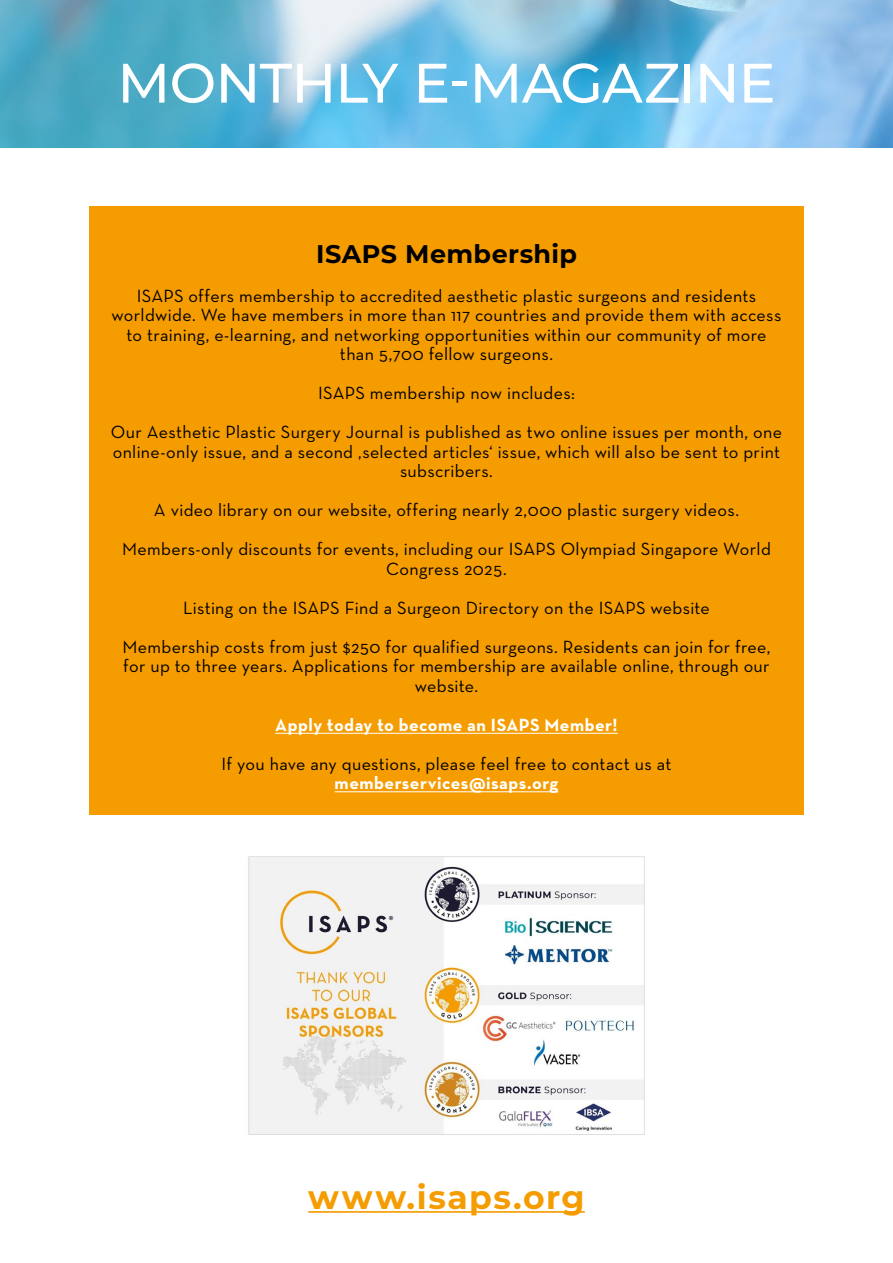
<style>
.page{position:relative;width:893px;height:1263px;background:#fff}
.page>*{position:absolute;margin:0;border:0;box-sizing:border-box;transform-origin:0 0}
.t1{font:500 55.5px "Montserrat";letter-spacing:-.02em;color:#fff}
.t2{font:700 33px "Montserrat";letter-spacing:.045em;color:#f59c00}
.t3{font:700 25.5px "Montserrat";letter-spacing:.015em;color:#000}
.t4{font:18px/19.5px "Neutra Text";letter-spacing:.015em;color:#000;text-align:center}
.t5{font:700 18px "Neutra Text";letter-spacing:.025em;color:#fff}
</style>
<div class="page">
<img style="left:0;top:0;width:893px;height:148px">
<img style="left:248px;top:856px;width:397px;height:279px">
<hr style="left:308px;top:1211px;width:277px;height:2px;background:#f59c00">
<div style="left:89px;top:206px;width:715px;height:608px;background:#f59c00"></div>
<hr style="left:275px;top:733px;width:343px;height:1px;background:#fff">
<hr style="left:335px;top:791px;width:223px;height:1px;background:#fff">
<h1 class="t1" style="left:117px;top:44px;width:660px">MONTHLY E-MAGAZINE</h1>
<h3 class="t3" style="left:316px;top:235px;width:262px">ISAPS Membership</h3>
<p class="t4" style="left:112px;top:286px;width:671px">ISAPS offers membership to accredited aesthetic plastic surgeons and residents worldwide. We have members in more than 117 countries and provide them with access to training, e-learning, and networking opportunities within our community of more than 5,700 fellow surgeons.</p>
<p class="t4" style="left:111px;top:373px;width:673px;line-height:39px">ISAPS membership now includes:<br>Our Aesthetic Plastic Surgery Journal is published as two online issues per month, one</p>
<p class="t4" style="left:113px;top:442px;width:669px">online-only issue, and a second ‚selected articles‘ issue, which will also be sent to print subscribers.</p>
<p class="t4" style="left:122px;top:490px;width:650px;line-height:39px">A video library on our website, offering nearly 2,000 plastic surgery videos.<br>Members-only discounts for events, including our ISAPS Olympiad Singapore World</p>
<p class="t4" style="left:122px;top:549px;width:649px;line-height:39px">Congress 2025.<br>Listing on the ISAPS Find a Surgeon Directory on the ISAPS website<br>Membership costs from just $250 for qualified surgeons. Residents can join for free,</p>
<p class="t4" style="left:123px;top:656px;width:648px">for up to three years. Applications for membership are available online, through our website.</p>
<p class="t5" style="left:275px;top:713px;width:344px">Apply today to become an ISAPS Member!</p>
<p class="t4" style="left:221px;top:754px;width:452px">If you have any questions, please feel free to contact us at</p>
<p class="t5" style="left:335px;top:772px;width:225px">memberservices@isaps.org</p>
<h2 class="t2" style="left:308px;top:1173px;width:278px">www.isaps.org</h2>
</div>
